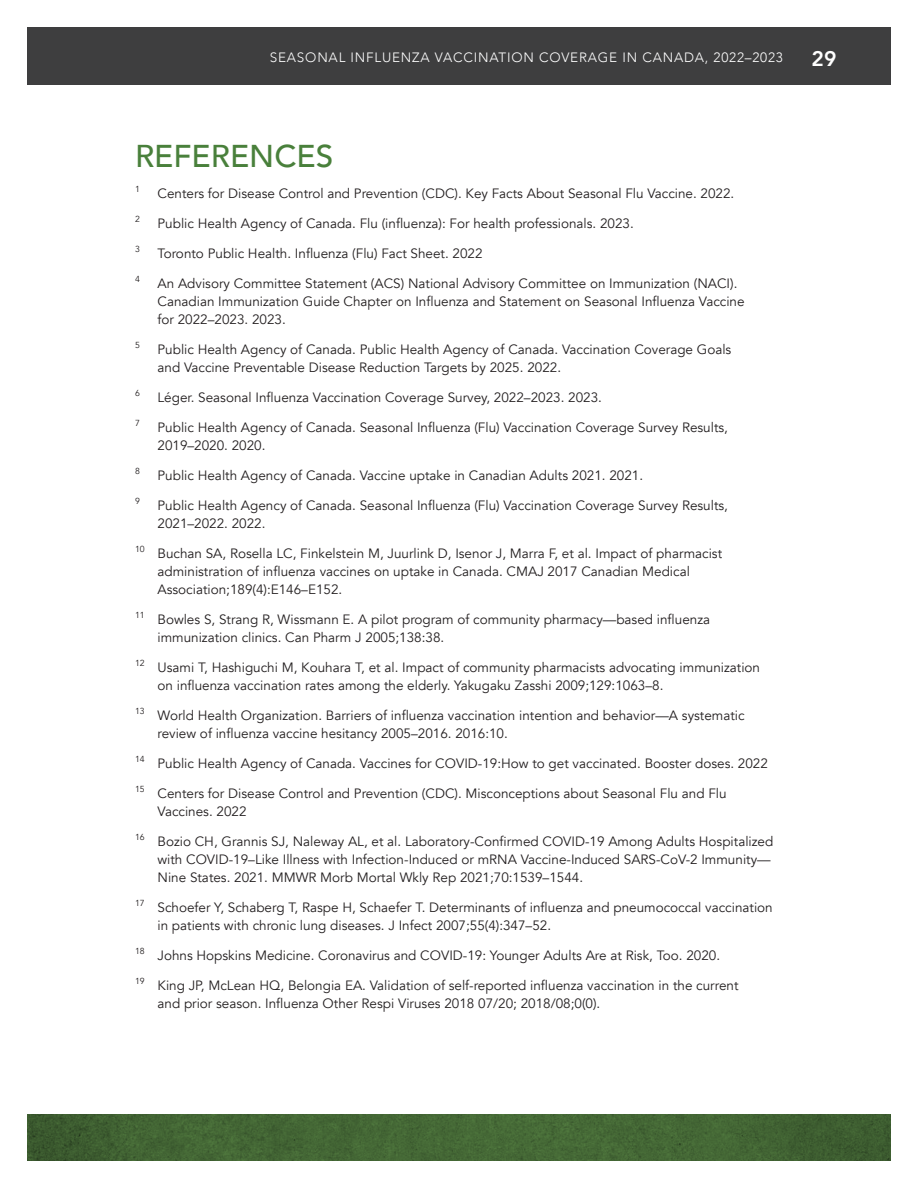
<style>
.page{position:relative;width:918px;height:1188px;background:#fff}
.page>*{position:absolute;margin:0;border:0;box-sizing:border-box;transform-origin:0 0}
.Heading_1{font:500 31.5px "Avenir";color:#49803b}
.t1{font:800 21px "Avenir";color:#fff}
.t2{font:13.5px/18px "Avenir";color:#231f20}
.t3{font:300 13.5px "Avenir";letter-spacing:.06em;color:#fff}
.t4{font:8.7px "Avenir";color:#231f20}
</style>
<div class="page">
<svg style="left:27px;top:1115px;width:864px;height:46px;background:#426433"></svg>
<div style="left:778px;top:27px;width:113px;height:57px;background:#3e3e3f"></div>
<div style="left:27px;top:27px;width:756px;height:57px;background:#3e3e3f"></div>
<p class="t3" style="left:270px;top:50px;width:515px">SEASONAL INFLUENZA VACCINATION COVERAGE IN CANADA, 2022–2023</p>
<h2 class="t1" style="left:811px;top:42px;width:27px">29</h2>
<h1 class="Heading_1" style="left:135px;top:128px;width:200px">REFERENCES</h1>
<p class="t4" style="left:135px;top:183px;width:6px">1</p>
<p class="t2" style="left:158px;top:184px;width:578px">Centers for Disease Control and Prevention (CDC). Key Facts About Seasonal Flu Vaccine. 2022.</p>
<p class="t4" style="left:135px;top:213px;width:6px">2</p>
<p class="t2" style="left:158px;top:214px;width:478px">Public Health Agency of Canada. Flu (influenza): For health professionals. 2023.</p>
<p class="t4" style="left:135px;top:243px;width:6px">3</p>
<p class="t2" style="left:158px;top:244px;width:327px">Toronto Public Health. Influenza (Flu) Fact Sheet. 2022</p>
<p class="t4" style="left:135px;top:273px;width:6px">4</p>
<p class="t2" style="left:158px;top:274px;width:589px">An Advisory Committee Statement (ACS) National Advisory Committee on Immunization (NACI).<br>Canadian Immunization Guide Chapter on Influenza and Statement on Seasonal Influenza Vaccine for 2022–2023. 2023.</p>
<p class="t4" style="left:135px;top:339px;width:6px">5</p>
<p class="t2" style="left:158px;top:340px;width:575px">Public Health Agency of Canada. Public Health Agency of Canada. Vaccination Coverage Goals and Vaccine Preventable Disease Reduction Targets by 2025. 2022.</p>
<p class="t4" style="left:135px;top:387px;width:6px">6</p>
<p class="t2" style="left:158px;top:388px;width:446px">Léger. Seasonal Influenza Vaccination Coverage Survey, 2022–2023. 2023.</p>
<p class="t4" style="left:135px;top:417px;width:6px">7</p>
<p class="t2" style="left:158px;top:418px;width:572px">Public Health Agency of Canada. Seasonal Influenza (Flu) Vaccination Coverage Survey Results,<br>2019–2020. 2020.</p>
<p class="t4" style="left:135px;top:465px;width:6px">8</p>
<p class="t2" style="left:158px;top:466px;width:487px">Public Health Agency of Canada. Vaccine uptake in Canadian Adults 2021. 2021.</p>
<p class="t4" style="left:135px;top:495px;width:6px">9</p>
<p class="t2" style="left:158px;top:496px;width:572px">Public Health Agency of Canada. Seasonal Influenza (Flu) Vaccination Coverage Survey Results,<br>2021–2022. 2022.</p>
<p class="t2" style="left:158px;top:544px;width:566px;text-indent:-22px"><sup>10</sup> Buchan SA, Rosella LC, Finkelstein M, Juurlink D, Isenor J, Marra F, et al. Impact of pharmacist administration of influenza vaccines on uptake in Canada. CMAJ 2017 Canadian Medical<br>Association;189(4):E146–E152.</p>
<p class="t2" style="left:158px;top:610px;width:554px;text-indent:-22px"><sup>11</sup> Bowles S, Strang R, Wissmann E. A pilot program of community pharmacy—based influenza immunization clinics. Can Pharm J 2005;138:38.</p>
<p class="t2" style="left:158px;top:658px;width:604px;text-indent:-22px"><sup>12</sup> Usami T, Hashiguchi M, Kouhara T, et al. Impact of community pharmacists advocating immunization on influenza vaccination rates among the elderly. Yakugaku Zasshi 2009;129:1063–8.</p>
<p class="t2" style="left:158px;top:706px;width:589px;text-indent:-22px"><sup>13</sup> World Health Organization. Barriers of influenza vaccination intention and behavior—A systematic review of influenza vaccine hesitancy 2005–2016. 2016:10.</p>
<p class="t2" style="left:135px;top:754px;width:634px"><sup>14</sup> Public Health Agency of Canada. Vaccines for COVID-19:How to get vaccinated. Booster doses. 2022</p>
<p class="t2" style="left:158px;top:784px;width:571px;text-indent:-22px"><sup>15</sup> Centers for Disease Control and Prevention (CDC). Misconceptions about Seasonal Flu and Flu<br>Vaccines. 2022</p>
<p class="t2" style="left:158px;top:832px;width:617px;text-indent:-22px"><sup>16</sup> Bozio CH, Grannis SJ, Naleway AL, et al. Laboratory-Confirmed COVID-19 Among Adults Hospitalized with COVID-19–Like Illness with Infection-Induced or mRNA Vaccine-Induced SARS-CoV-2 Immunity—<br>Nine States. 2021. MMWR Morb Mortal Wkly Rep 2021;70:1539–1544.</p>
<p class="t2" style="left:158px;top:898px;width:617px;text-indent:-22px"><sup>17</sup> Schoefer Y, Schaberg T, Raspe H, Schaefer T. Determinants of influenza and pneumococcal vaccination in patients with chronic lung diseases. J Infect 2007;55(4):347–52.</p>
<p class="t2" style="left:135px;top:946px;width:587px"><sup>18</sup> Johns Hopskins Medicine. Coronavirus and COVID-19: Younger Adults Are at Risk, Too. 2020.</p>
<p class="t2" style="left:158px;top:976px;width:582px;text-indent:-22px"><sup>19</sup> King JP, McLean HQ, Belongia EA. Validation of self-reported influenza vaccination in the current and prior season. Influenza Other Respi Viruses 2018 07/20; 2018/08;0(0).</p>
</div>
